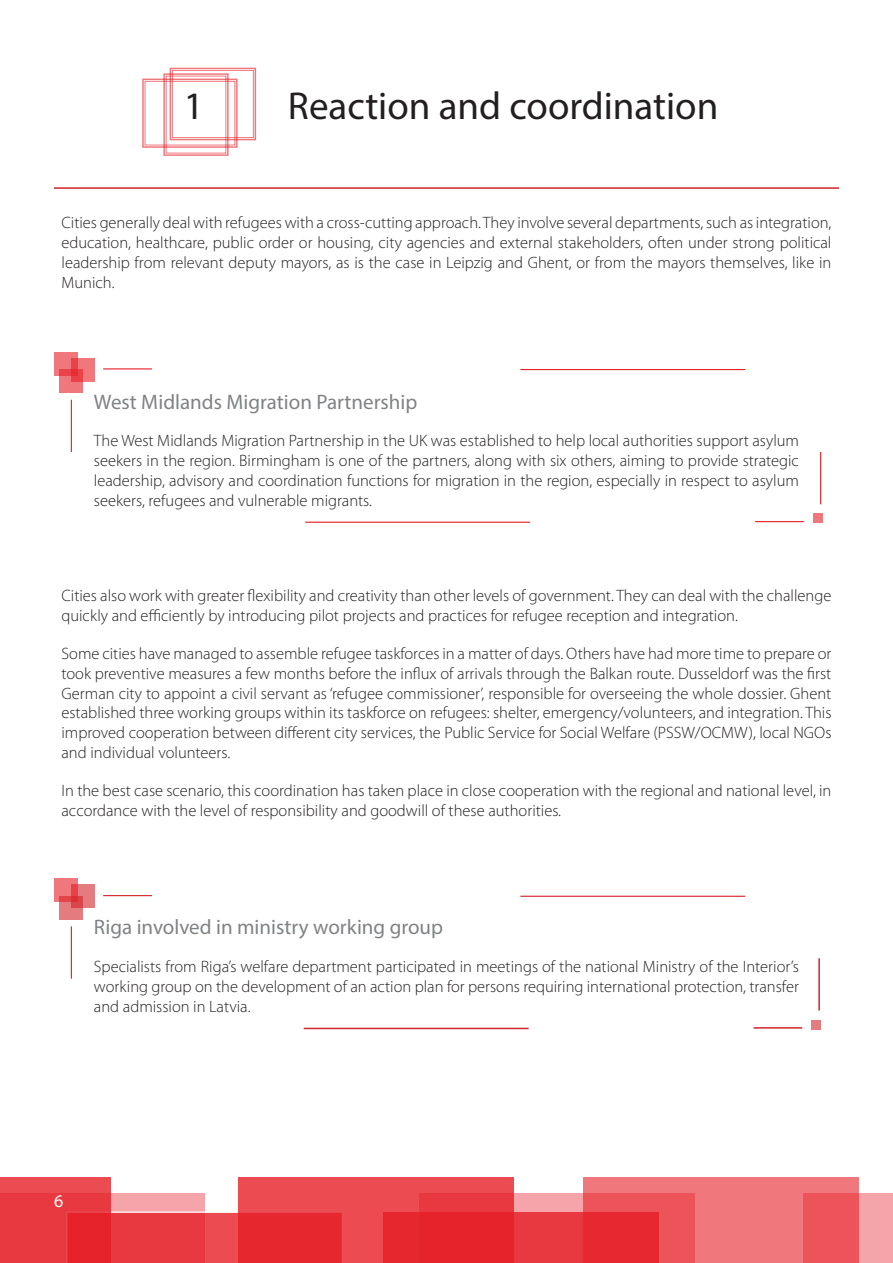
<style>
.page{position:relative;width:893px;height:1263px;background:#fff}
.page>*{position:absolute;margin:0;border:0;box-sizing:border-box;transform-origin:0 0}
.Section_title{font:39px "Myriad Pro";color:#231f20}
.Example_title{font:21px "Myriad Pro";color:#808285}
.t1{font:18px "Myriad Pro";color:#fff}
.Paragraph{font:300 16.5px/19.8px "Myriad Pro";color:#231f20;text-align:justify}
</style>
<div class="page">
<div style="left:0;top:1193px;width:205px;height:70px;background:#f5a5a9"></div>
<div style="left:420px;top:1193px;width:275px;height:70px;background:#f5a5a9"></div>
<div style="left:803px;top:1193px;width:90px;height:70px;background:#f5a5a9"></div>
<svg style="left:111px;top:1211px;width:127px;height:52px;background:#ea434a"></svg>
<svg style="left:583px;top:1177px;width:276px;height:86px;background:#ee696e"></svg>
<svg style="left:0;top:1177px;width:111px;height:86px;background:#e8373e"></svg>
<svg style="left:238px;top:1177px;width:276px;height:86px;background:#e93e44"></svg>
<svg style="left:384px;top:1212px;width:275px;height:51px;background:#e72a32"></svg>
<hr style="left:54px;top:187px;width:785px;height:2px;background:#d1232a">
<svg style="left:142px;top:67px;width:115px;height:89px"></svg>
<div style="left:813px;top:514px;width:9px;height:9px;background:#f0787c"></div>
<hr style="left:755px;top:521px;width:49px;height:1px;background:#e61e26">
<hr style="left:820px;top:452px;width:1px;height:52px;background:#e61e26">
<hr style="left:305px;top:522px;width:225px;height:1px;background:#e61e26">
<svg style="left:60px;top:375px;width:23px;height:18px"></svg>
<svg style="left:71px;top:358px;width:24px;height:23px"></svg>
<svg style="left:54px;top:352px;width:23px;height:23px"></svg>
<hr style="left:103px;top:368px;width:49px;height:1px;background:#e61e26">
<hr style="left:71px;top:400px;width:1px;height:52px;background:#e61e26">
<hr style="left:520px;top:369px;width:225px;height:1px;background:#e61e26">
<div style="left:60px;top:896px;width:23px;height:23px;background:#e37b7f"></div>
<svg style="left:71px;top:885px;width:24px;height:23px"></svg>
<svg style="left:54px;top:879px;width:23px;height:23px"></svg>
<hr style="left:103px;top:895px;width:49px;height:1px;background:#d1232a">
<hr style="left:71px;top:926px;width:1px;height:53px;background:#d1232a">
<hr style="left:520px;top:896px;width:225px;height:1px;background:#d1232a">
<div style="left:811px;top:1020px;width:10px;height:9px;background:#e37b7f"></div>
<hr style="left:754px;top:1027px;width:48px;height:2px;background:#d1232a">
<hr style="left:818px;top:958px;width:2px;height:52px;background:#d1232a">
<hr style="left:304px;top:1028px;width:225px;height:1px;background:#d1232a">
<p class="Section_title" style="left:184px;top:82px;width:22px">1</p>
<p class="Section_title" style="left:288px;top:82px;width:432px">Reaction and coordination</p>
<p class="Paragraph" style="left:62px;top:213px;width:771px">Cities generally deal with refugees with a cross-cutting approach. They involve several departments, such as integration, education, healthcare, public order or housing, city agencies and external stakeholders, often under strong political leadership from relevant deputy mayors, as is the case in Leipzig and Ghent, or from the mayors themselves, like in Munich.</p>
<p class="Example_title" style="left:94px;top:389px;width:325px">West Midlands Migration Partnership</p>
<p class="Paragraph" style="left:94px;top:431px;width:707px">The West Midlands Migration Partnership in the UK was established to help local authorities support asylum seekers in the region. Birmingham is one of the partners, along with six others, aiming to provide strategic leadership, advisory and coordination functions for migration in the region, especially in respect to asylum seekers, refugees and vulnerable migrants.</p>
<p class="Paragraph" style="left:62px;top:586px;width:771px">Cities also work with greater flexibility and creativity than other levels of government. They can deal with the challenge quickly and efficiently by introducing pilot projects and practices for refugee reception and integration.</p>
<p class="Paragraph" style="left:62px;top:643px;width:771px">Some cities have managed to assemble refugee taskforces in a matter of days. Others have had more time to prepare or took preventive measures a few months before the influx of arrivals through the Balkan route. Dusseldorf was the first German city to appoint a civil servant as ‘refugee commissioner’, responsible for overseeing the whole dossier. Ghent established three working groups within its taskforce on refugees: shelter, emergency/volunteers, and integration. This improved cooperation between different city services, the Public Service for Social Welfare (PSSW/OCMW), local NGOs and individual volunteers.</p>
<p class="Paragraph" style="left:62px;top:780px;width:771px">In the best case scenario, this coordination has taken place in close cooperation with the regional and national level, in accordance with the level of responsibility and goodwill of these authorities.</p>
<p class="Example_title" style="left:94px;top:914px;width:351px">Riga involved in ministry working group</p>
<p class="Paragraph" style="left:94px;top:956px;width:706px">Specialists from Riga’s welfare department participated in meetings of the national Ministry of the Interior’s working group on the development of an action plan for persons requiring international protection, transfer and admission in Latvia.</p>
<p class="t1" style="left:54px;top:1189px;width:11px">6</p>
</div>
